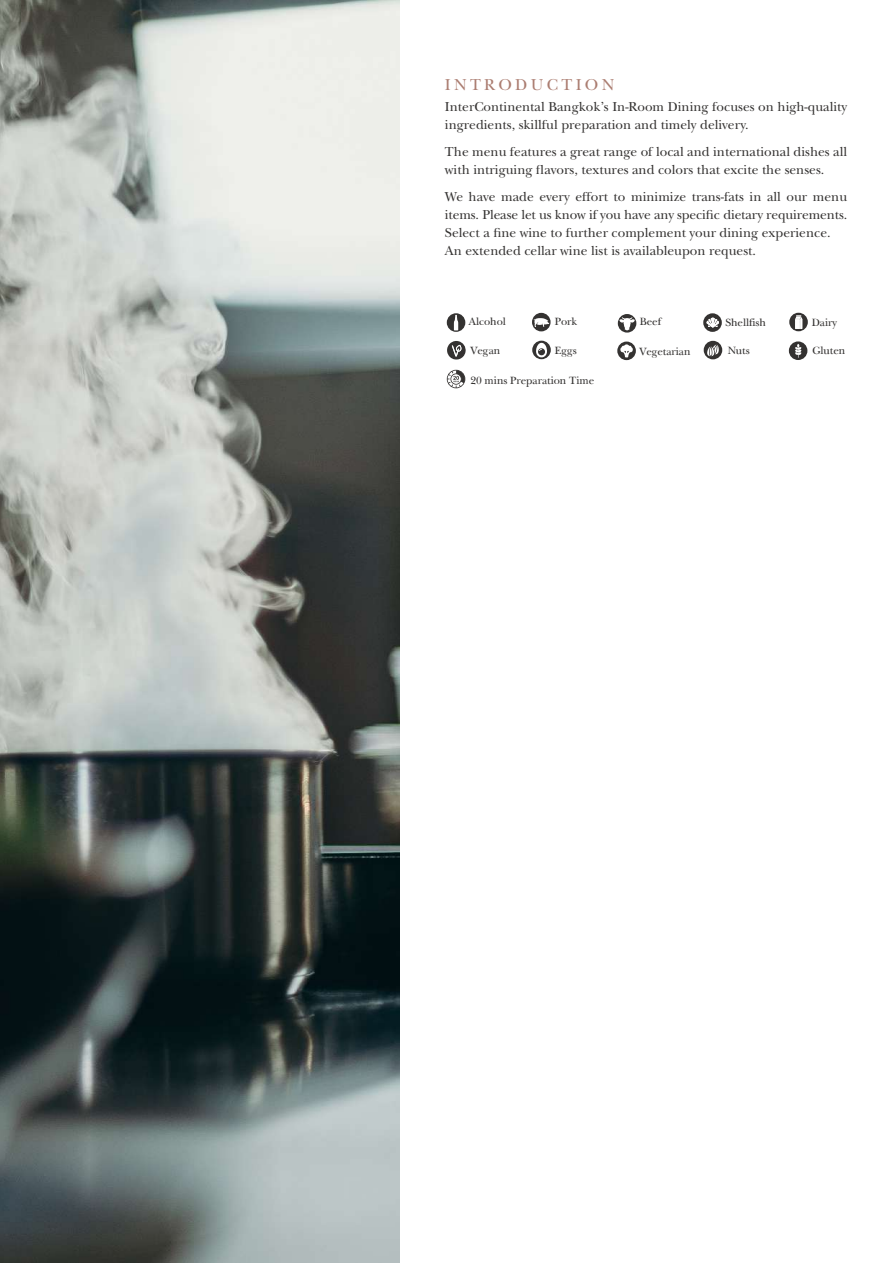
<style>
.page{position:relative;width:893px;height:1263px;background:#fff}
.page>*{position:absolute;margin:0;border:0;box-sizing:border-box;transform-origin:0 0}
.t1{font:16.5px "New Baskerville";letter-spacing:.2em;color:#ab7d71}
.t2{font:13.5px/18px "New Baskerville";color:#343231}
.t3{font:10.95px "New Baskerville";color:#343231}
</style>
<div class="page">
<img style="left:0;top:0;width:399px;height:1263px">
<svg style="left:532px;top:313px;width:19px;height:18px"></svg>
<svg style="left:534px;top:318px;width:15px;height:9px"></svg>
<svg style="left:703px;top:313px;width:19px;height:19px"></svg>
<svg style="left:706px;top:317px;width:13px;height:10px"></svg>
<svg style="left:532px;top:341px;width:19px;height:18px"></svg>
<svg style="left:536px;top:342px;width:11px;height:16px"></svg>
<svg style="left:447px;top:313px;width:18px;height:19px"></svg>
<svg style="left:454px;top:315px;width:4px;height:15px"></svg>
<svg style="left:618px;top:314px;width:18px;height:19px"></svg>
<svg style="left:619px;top:317px;width:16px;height:13px"></svg>
<svg style="left:789px;top:313px;width:19px;height:18px"></svg>
<svg style="left:795px;top:315px;width:7px;height:14px"></svg>
<div style="left:789px;top:341px;width:18px;height:19px;background:#343231;border-radius:50%"></div>
<svg style="left:795px;top:344px;width:6px;height:14px"></svg>
<svg style="left:617px;top:342px;width:19px;height:18px"></svg>
<svg style="left:620px;top:344px;width:13px;height:13px"></svg>
<div style="left:704px;top:341px;width:18px;height:18px;background:#343231;border-radius:50%"></div>
<svg style="left:707px;top:345px;width:12px;height:11px"></svg>
<svg style="left:447px;top:341px;width:19px;height:19px"></svg>
<svg style="left:447px;top:370px;width:18px;height:18px"></svg>
<p class="t1" style="left:445px;top:75px;width:171px">INTRODUCTION</p>
<p class="t2" style="left:445px;top:98px;width:404px">InterContinental Bangkok’s In-Room Dining focuses on high-quality ingredients, skillful preparation and timely delivery.</p>
<p class="t2" style="left:445px;top:143px;width:404px">The menu features a great range of local and international dishes all with intriguing flavors, textures and colors that excite the senses.</p>
<p class="t2" style="left:445px;top:188px;width:404px">We have made every effort to minimize trans-fats in all our menu items. Please let us know if you have any specific dietary requirements.<br>Select a fine wine to further complement your dining experience.<br>An extended cellar wine list is availableupon request.</p>
<p class="t3" style="left:555px;top:315px;width:24px">Pork</p>
<p class="t3" style="left:725px;top:315px;width:42px">Shellfish</p>
<p class="t3" style="left:555px;top:344px;width:23px">Eggs</p>
<p class="t3" style="left:469px;top:315px;width:38px">Alcohol</p>
<p class="t3" style="left:640px;top:315px;width:23px">Beef</p>
<p class="t3" style="left:812px;top:315px;width:27px">Dairy</p>
<p class="t3" style="left:471px;top:344px;width:31px">Vegan</p>
<p class="t3" style="left:639px;top:344px;width:53px">Vegetarian</p>
<p class="t3" style="left:728px;top:344px;width:23px">Nuts</p>
<p class="t3" style="left:813px;top:344px;width:34px">Gluten</p>
<p class="t3" style="left:470px;top:373px;width:125px">20 mins Preparation Time</p>
</div>
